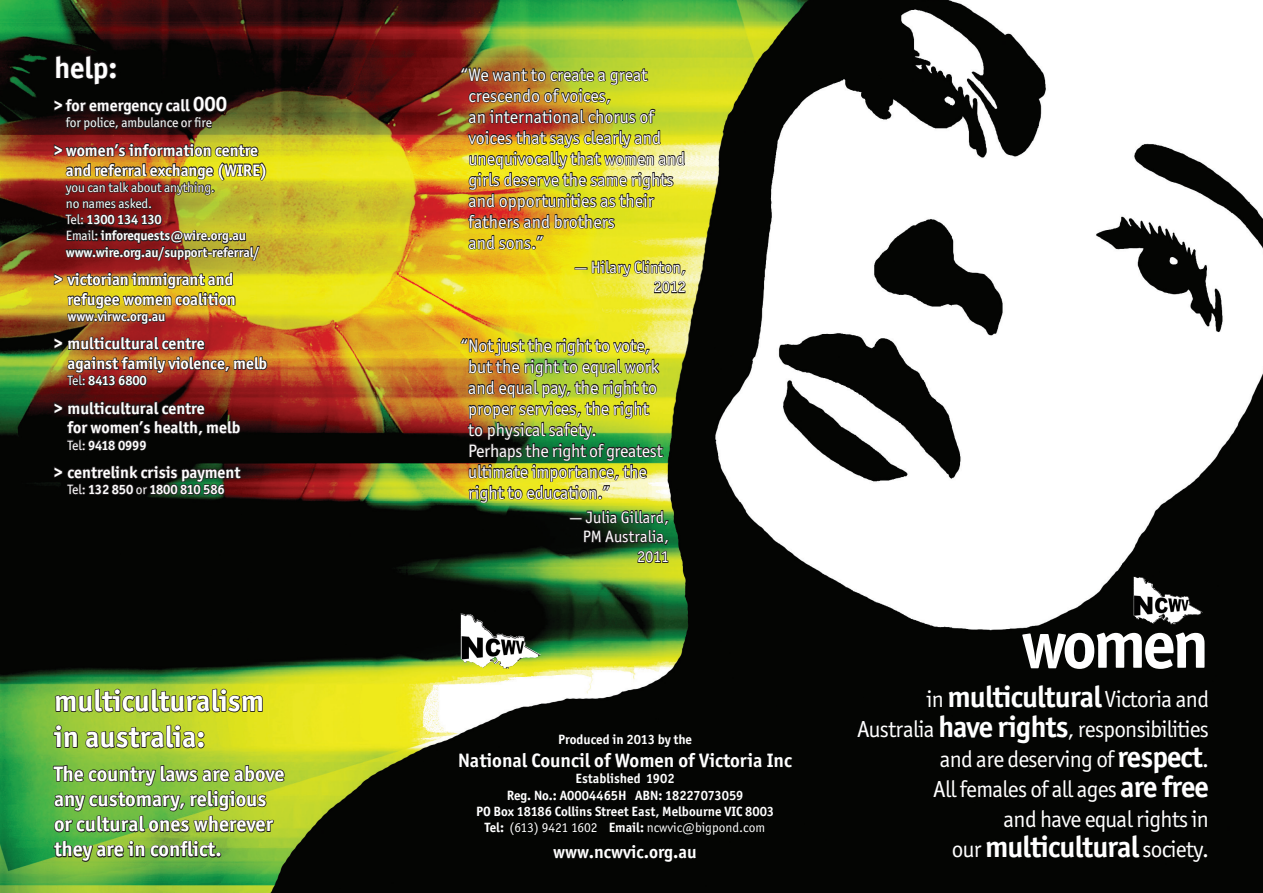
<style>
.page{position:relative;width:1263px;height:893px;background:#fff}
.page>*{position:absolute;margin:0;border:0;box-sizing:border-box;transform-origin:0 0}
.t1{font:700 68.25px "Officina San ITC";letter-spacing:-.05em;color:#fff}
.t2{font:700 30px/36px "Officina San ITC";color:#fff}
.t3{font:700 30px "Officina San ITC";letter-spacing:-.03em;color:#fff}
.t4{font:23.25px/30px "Officina San ITC";letter-spacing:-.03em;color:#fff;text-align:right}
.t5{font:700 21px/25.2px "Officina San ITC";color:#fff}
.t6{font:700 19.5px "Officina San ITC";color:#fff}
.t7{font:18px/21px "Officina San ITC";color:#fff}
.t8{font:700 18px "Officina San ITC";color:#fff}
.t9{font:700 16.5px/19.8px "Officina San ITC";color:#fff}
.t10{font:16.5px/19.8px "Officina San ITC";color:#fff;text-align:right}
.t11{font:700 13.5px/16.2px "Officina San ITC";letter-spacing:-.01em;color:#fff;text-align:center}
.t12{font:13.5px "Officina San ITC";letter-spacing:-.01em;color:#fff}
.s1{font-size:21px}
.s2{font-weight:400}
.s3{font-weight:700}
.s4{font-weight:700;font-size:30px}
.s5{font-weight:400;font-size:23.25px}
</style>
<div class="page">
<img style="left:0;top:0;width:1263px;height:893px">
<svg style="left:52px;top:683px;width:233px;height:186px;background:#83a632"></svg>
<img style="left:53px;top:55px;width:215px;height:467px">
<img style="left:1133px;top:577px;width:16px;height:44px">
<img style="left:460px;top:644px;width:18px;height:21px">
<img style="left:460px;top:50px;width:226px;height:244px">
<img style="left:460px;top:300px;width:209px;height:344px">
<p class="t2" style="left:54px;top:49px;width:65px">help:</p>
<p class="t9" style="left:54px;top:96px;width:174px">&gt; for emergency call <span class="s1">000</span></p>
<p class="t12" style="left:66px;top:115px;width:148px">for police, ambulance or fire</p>
<p class="t9" style="left:66px;top:140px;width:203px;text-indent:-12px">&gt; women’s information centre and referral exchange (WIRE)</p>
<p class="t11" style="left:66px;top:179px;width:195px;text-align:left"><span class="s2">you can talk about anything.<br>no names asked.<br>Tel:</span> 1300 134 130<br><span class="s2">Email:</span> inforequests@wire.org.au www.wire.org.au/support-referral/</p>
<p class="t9" style="left:54px;top:269px;width:183px;text-align:right">&gt; victorian immigrant and refugee women coalition</p>
<p class="t11" style="left:68px;top:308px;width:99px">www.virwc.org.au</p>
<p class="t9" style="left:68px;top:334px;width:201px;text-indent:-14px">&gt; multicultural centre<br>against family violence, melb</p>
<p class="t11" style="left:68px;top:372px;width:81px"><span class="s2">Tel:</span> 8413 6800</p>
<p class="t9" style="left:68px;top:398px;width:174px;text-indent:-14px">&gt; multicultural centre<br>for women’s health, melb</p>
<p class="t11" style="left:68px;top:437px;width:81px"><span class="s2">Tel:</span> 9418 0999</p>
<p class="t9" style="left:54px;top:462px;width:188px">&gt; centrelink crisis payment</p>
<p class="t11" style="left:68px;top:481px;width:159px"><span class="s2">Tel:</span> 132 850 <span class="s2">or</span> 1800 810 586</p>
<p class="t2" style="left:54px;top:683px;width:212px">multiculturalism in australia:</p>
<p class="t5" style="left:54px;top:761px;width:232px">The country laws are above any customary, religious or cultural ones wherever they are in conflict.</p>
<p class="t7" style="left:468px;top:64px;width:218px;text-indent:-8px">“We want to create a great crescendo of voices,<br>an international chorus of voices that says clearly and unequivocally that women and girls deserve the same rights and opportunities as their fathers and brothers<br>and sons.”</p>
<p class="t10" style="left:575px;top:257px;width:113px">— Hilary Clinton,<br>2012</p>
<p class="t7" style="left:468px;top:335px;width:196px;text-indent:-7px">“Not just the right to vote, but the right to equal work and equal pay, the right to proper services, the right to physical safety.<br>Perhaps the right of greatest ultimate importance, the right to education.”</p>
<p class="t10" style="left:570px;top:507px;width:101px">— Julia Gillard,<br>PM Australia,<br>2011</p>
<p class="t11" style="left:558px;top:731px;width:135px">Produced in 2013 by the</p>
<p class="t6" style="left:458px;top:748px;width:335px">National Council of Women of Victoria Inc</p>
<p class="t11" style="left:507px;top:770px;width:238px">Established 1902<br>Reg. No.: A0004465H ABN: 18227073059</p>
<p class="t11" style="left:476px;top:803px;width:300px">PO Box 18186 Collins Street East, Melbourne VIC 8003</p>
<p class="t12" style="left:485px;top:819px;width:282px"><span class="s3">Tel:</span> (613) 9421 1602 <span class="s3">Email:</span> ncwvic@bigpond.com</p>
<p class="t8" style="left:553px;top:840px;width:145px">www.ncwvic.org.au</p>
<p class="t1" style="left:1021px;top:602px;width:189px">women</p>
<p class="t4" style="left:857px;top:684px;width:353px">in <span class="s4">multicultural</span> Victoria and<br>Australia <span class="s4">have rights</span>, responsibilities and are deserving of <span class="s4">respect</span>.<br>All females of all ages <span class="s4">are free<br></span>and have equal rights in</p>
<p class="t3" style="left:952px;top:828px;width:259px"><span class="s5">our</span> multicultural <span class="s5">society.</span></p>
</div>
